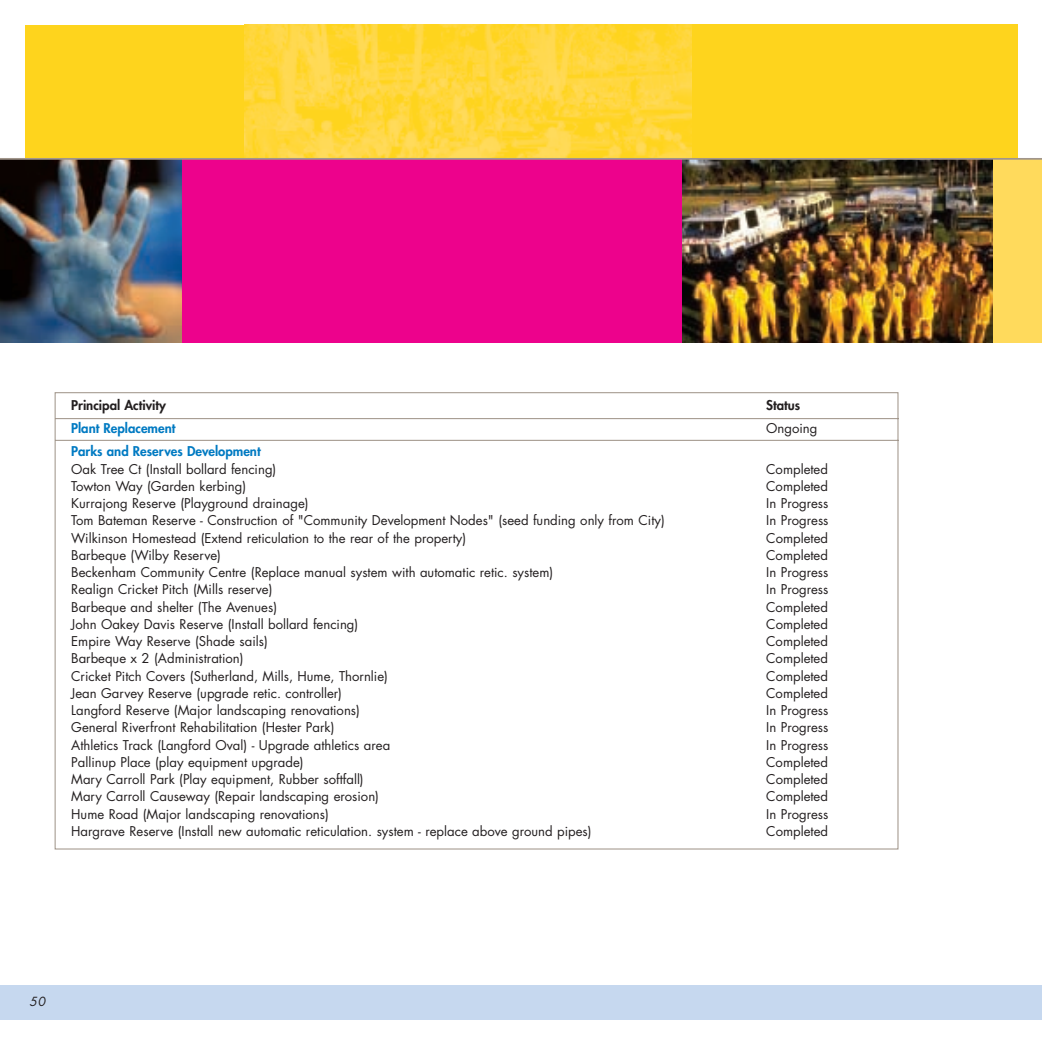
<style>
.page{position:relative;width:1042px;height:1042px;background:#fff}
.page>*{position:absolute;margin:0;border:0;box-sizing:border-box;transform-origin:0 0}
.t1{font:13.12px "Futura";color:#231f20}
.t2{font:800 13.12px "Futura";color:#007ac2}
.t3{font:800 13.12px "Futura";color:#231f20}
.t4{font:italic 12.25px "Futura";color:#231f20}
</style>
<div class="page">
<div style="left:0;top:984px;width:1041px;height:35px;background:#c6d8ef"></div>
<div style="left:691px;top:25px;width:326px;height:134px;background:#fed41d"></div>
<div style="left:25px;top:25px;width:666px;height:311px;background:#fed41d"></div>
<img style="left:245px;top:25px;width:446px;height:133px">
<img style="left:0;top:160px;width:182px;height:182px">
<img style="left:681px;top:160px;width:311px;height:182px">
<div style="left:992px;top:159px;width:49px;height:183px;background:#ffda5c"></div>
<svg style="left:54px;top:392px;width:845px;height:457px"></svg>
<div style="left:182px;top:159px;width:499px;height:183px;background:#ed028c"></div>
<hr style="left:0;top:158px;width:1041px;height:2px;background:#a1968b">
<p class="t3" style="left:71px;top:399px;width:96px">Principal Activity</p>
<p class="t3" style="left:766px;top:399px;width:35px">Status</p>
<p class="t2" style="left:71px;top:422px;width:106px">Plant Replacement</p>
<p class="t1" style="left:766px;top:422px;width:53px">Ongoing</p>
<p class="t2" style="left:71px;top:445px;width:191px">Parks and Reserves Development</p>
<p class="t1" style="left:71px;top:462px;width:207px">Oak Tree Ct (Install bollard fencing)</p>
<p class="t1" style="left:766px;top:462px;width:63px">Completed</p>
<p class="t1" style="left:71px;top:480px;width:176px">Towton Way (Garden kerbing)</p>
<p class="t1" style="left:766px;top:480px;width:63px">Completed</p>
<p class="t1" style="left:71px;top:497px;width:239px">Kurrajong Reserve (Playground drainage)</p>
<p class="t1" style="left:766px;top:497px;width:64px">In Progress</p>
<p class="t1" style="left:71px;top:514px;width:595px">Tom Bateman Reserve - Construction of "Community Development Nodes" (seed funding only from City)</p>
<p class="t1" style="left:766px;top:514px;width:64px">In Progress</p>
<p class="t1" style="left:71px;top:531px;width:396px">Wilkinson Homestead (Extend reticulation to the rear of the property)</p>
<p class="t1" style="left:766px;top:531px;width:63px">Completed</p>
<p class="t1" style="left:71px;top:549px;width:151px">Barbeque (Wilby Reserve)</p>
<p class="t1" style="left:766px;top:549px;width:63px">Completed</p>
<p class="t1" style="left:71px;top:566px;width:483px">Beckenham Community Centre (Replace manual system with automatic retic. system)</p>
<p class="t1" style="left:766px;top:566px;width:64px">In Progress</p>
<p class="t1" style="left:71px;top:583px;width:203px">Realign Cricket Pitch (Mills reserve)</p>
<p class="t1" style="left:766px;top:583px;width:64px">In Progress</p>
<p class="t1" style="left:71px;top:600px;width:207px">Barbeque and shelter (The Avenues)</p>
<p class="t1" style="left:766px;top:600px;width:63px">Completed</p>
<p class="t1" style="left:71px;top:618px;width:288px">John Oakey Davis Reserve (Install bollard fencing)</p>
<p class="t1" style="left:766px;top:618px;width:63px">Completed</p>
<p class="t1" style="left:71px;top:635px;width:198px">Empire Way Reserve (Shade sails)</p>
<p class="t1" style="left:766px;top:635px;width:63px">Completed</p>
<p class="t1" style="left:71px;top:652px;width:174px">Barbeque x 2 (Administration)</p>
<p class="t1" style="left:766px;top:652px;width:63px">Completed</p>
<p class="t1" style="left:71px;top:669px;width:318px">Cricket Pitch Covers (Sutherland, Mills, Hume, Thornlie)</p>
<p class="t1" style="left:766px;top:669px;width:63px">Completed</p>
<p class="t1" style="left:71px;top:687px;width:272px">Jean Garvey Reserve (upgrade retic. controller)</p>
<p class="t1" style="left:766px;top:687px;width:63px">Completed</p>
<p class="t1" style="left:71px;top:704px;width:290px">Langford Reserve (Major landscaping renovations)</p>
<p class="t1" style="left:766px;top:704px;width:64px">In Progress</p>
<p class="t1" style="left:71px;top:721px;width:265px">General Riverfront Rehabilitation (Hester Park)</p>
<p class="t1" style="left:766px;top:721px;width:64px">In Progress</p>
<p class="t1" style="left:71px;top:738px;width:320px">Athletics Track (Langford Oval) - Upgrade athletics area</p>
<p class="t1" style="left:766px;top:738px;width:64px">In Progress</p>
<p class="t1" style="left:71px;top:756px;width:234px">Pallinup Place (play equipment upgrade)</p>
<p class="t1" style="left:766px;top:756px;width:63px">Completed</p>
<p class="t1" style="left:71px;top:773px;width:294px">Mary Carroll Park (Play equipment, Rubber softfall)</p>
<p class="t1" style="left:766px;top:773px;width:63px">Completed</p>
<p class="t1" style="left:71px;top:790px;width:309px">Mary Carroll Causeway (Repair landscaping erosion)</p>
<p class="t1" style="left:766px;top:790px;width:63px">Completed</p>
<p class="t1" style="left:71px;top:807px;width:259px">Hume Road (Major landscaping renovations)</p>
<p class="t1" style="left:766px;top:807px;width:64px">In Progress</p>
<p class="t1" style="left:71px;top:824px;width:522px">Hargrave Reserve (Install new automatic reticulation. system - replace above ground pipes)</p>
<p class="t1" style="left:766px;top:824px;width:63px">Completed</p>
<p class="t4" style="left:30px;top:995px;width:17px">50</p>
</div>
